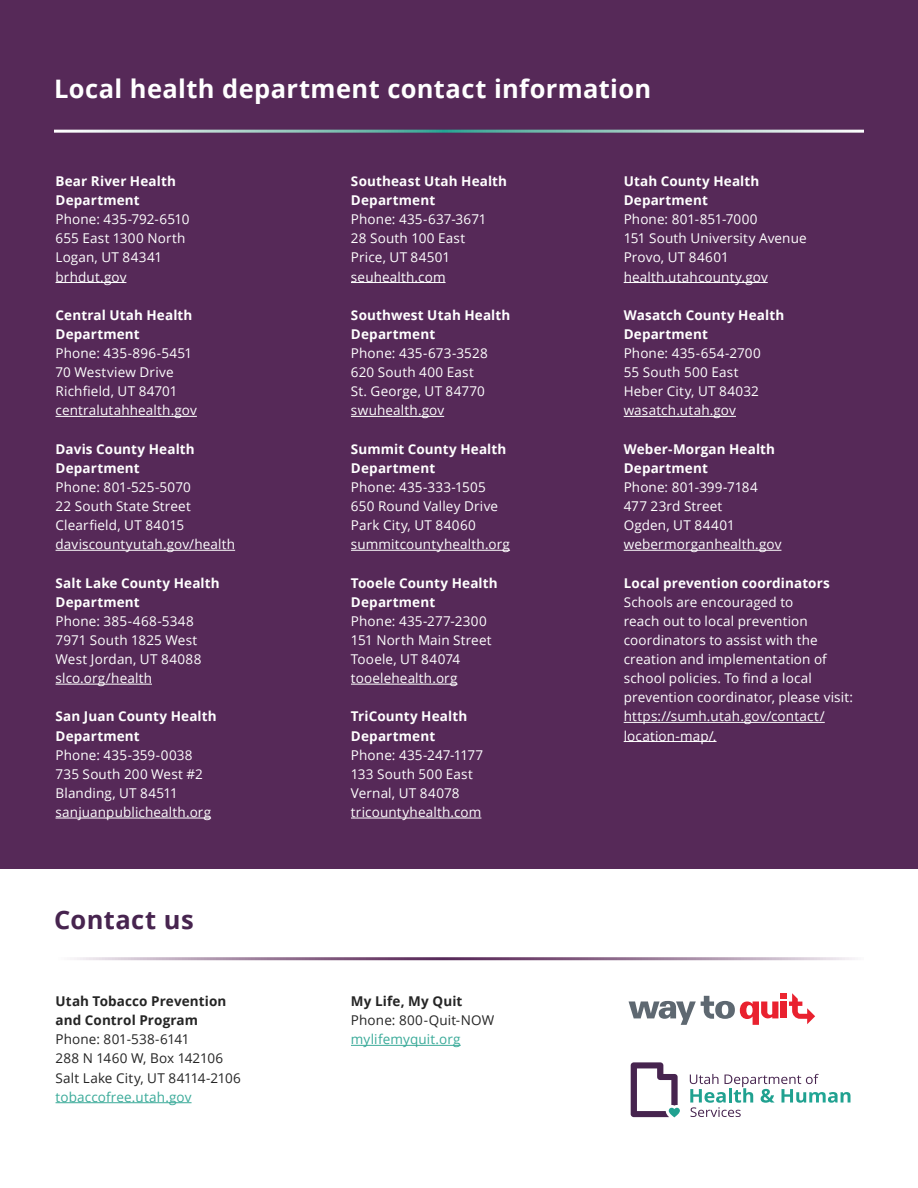
<style>
.page{position:relative;width:918px;height:1188px;background:#fff}
.page>*{position:absolute;margin:0;border:0;box-sizing:border-box;transform-origin:0 0}
.t1{font:700 25.5px "Open Sans";letter-spacing:.015em;color:#fff}
.t2{font:700 25.5px "Open Sans";letter-spacing:.015em;color:#47244f}
.t3{font:13.5px/19.2px "Open Sans";letter-spacing:.01em;color:#fff}
.t4{font:700 13.5px/19.2px "Open Sans";letter-spacing:.01em;color:#fff}
.t5{font:13.5px/19.2px "Open Sans";letter-spacing:.01em;color:#252525}
.t6{font:700 13.5px/19.2px "Open Sans";letter-spacing:.01em;color:#252525}
.t7{font:13.5px "Open Sans";letter-spacing:.01em;color:#3aaa99}
</style>
<div class="page">
<div style="left:0;top:0;width:918px;height:868px;background:#562958"></div>
<hr style="left:56px;top:282px;width:70px;height:1px;background:#fff">
<hr style="left:56px;top:416px;width:141px;height:1px;background:#fff">
<hr style="left:56px;top:550px;width:179px;height:1px;background:#fff">
<hr style="left:56px;top:684px;width:96px;height:1px;background:#fff">
<hr style="left:56px;top:818px;width:155px;height:1px;background:#fff">
<hr style="left:56px;top:1102px;width:136px;height:1px;background:#3aaa99">
<hr style="left:351px;top:1045px;width:110px;height:1px;background:#3aaa99">
<hr style="left:351px;top:282px;width:95px;height:1px;background:#fff">
<hr style="left:351px;top:416px;width:93px;height:1px;background:#fff">
<hr style="left:351px;top:550px;width:159px;height:1px;background:#fff">
<hr style="left:351px;top:684px;width:106px;height:1px;background:#fff">
<hr style="left:351px;top:818px;width:130px;height:1px;background:#fff">
<hr style="left:624px;top:282px;width:144px;height:1px;background:#fff">
<hr style="left:624px;top:416px;width:112px;height:1px;background:#fff">
<hr style="left:624px;top:550px;width:157px;height:1px;background:#fff">
<hr style="left:624px;top:722px;width:201px;height:1px;background:#fff">
<hr style="left:624px;top:741px;width:93px;height:1px;background:#fff">
<svg style="left:629px;top:993px;width:186px;height:32px"></svg>
<hr style="left:54px;top:130px;width:810px;height:3px;background:#fff">
<svg style="left:690px;top:1074px;width:160px;height:43px"></svg>
<svg style="left:631px;top:1062px;width:49px;height:55px"></svg>
<h1 class="t1" style="left:54px;top:71px;width:599px">Local health department contact information</h1>
<p class="t4" style="left:56px;top:171px;width:122px">Bear River Health<br>Department</p>
<p class="t3" style="left:56px;top:209px;width:135px">Phone: 435-792-6510<br>655 East 1300 North<br>Logan, UT 84341 brhdut.gov</p>
<p class="t4" style="left:56px;top:305px;width:138px">Central Utah Health<br>Department</p>
<p class="t3" style="left:56px;top:343px;width:143px">Phone: 435-896-5451<br>70 Westview Drive<br>Richfield, UT 84701 centralutahhealth.gov</p>
<p class="t4" style="left:56px;top:439px;width:141px">Davis County Health<br>Department</p>
<p class="t3" style="left:56px;top:477px;width:181px">Phone: 801-525-5070<br>22 South State Street<br>Clearfield, UT 84015 daviscountyutah.gov/health</p>
<p class="t4" style="left:56px;top:573px;width:166px">Salt Lake County Health<br>Department</p>
<p class="t3" style="left:56px;top:611px;width:147px">Phone: 385-468-5348<br>7971 South 1825 West<br>West Jordan, UT 84088 slco.org/health</p>
<p class="t4" style="left:56px;top:707px;width:163px">San Juan County Health<br>Department</p>
<p class="t3" style="left:56px;top:745px;width:157px">Phone: 435-359-0038<br>735 South 200 West #2<br>Blanding, UT 84511 sanjuanpublichealth.org</p>
<h1 class="t2" style="left:54px;top:902px;width:141px">Contact us</h1>
<p class="t6" style="left:56px;top:991px;width:172px">Utah Tobacco Prevention and Control Program</p>
<p class="t5" style="left:56px;top:1030px;width:187px">Phone: 801-538-6141<br>288 N 1460 W, Box 142106<br>Salt Lake City, UT 84114-2106</p>
<p class="t7" style="left:56px;top:1088px;width:138px">tobaccofree.utah.gov</p>
<p class="t4" style="left:351px;top:171px;width:158px">Southeast Utah Health<br>Department</p>
<p class="t3" style="left:351px;top:209px;width:137px">Phone: 435-637-3671<br>28 South 100 East<br>Price, UT 84501 seuhealth.com</p>
<p class="t4" style="left:351px;top:305px;width:161px">Southwest Utah Health<br>Department</p>
<p class="t3" style="left:351px;top:343px;width:138px">Phone: 435-673-3528<br>620 South 400 East<br>St. George, UT 84770 swuhealth.gov</p>
<p class="t4" style="left:351px;top:439px;width:157px">Summit County Health<br>Department</p>
<p class="t3" style="left:351px;top:477px;width:161px">Phone: 435-333-1505<br>650 Round Valley Drive<br>Park City, UT 84060 summitcountyhealth.org</p>
<p class="t4" style="left:351px;top:573px;width:148px">Tooele County Health<br>Department</p>
<p class="t3" style="left:351px;top:611px;width:142px">Phone: 435-277-2300<br>151 North Main Street<br>Tooele, UT 84074 tooelehealth.org</p>
<p class="t4" style="left:351px;top:707px;width:118px">TriCounty Health<br>Department</p>
<p class="t3" style="left:351px;top:745px;width:134px">Phone: 435-247-1177<br>133 South 500 East<br>Vernal, UT 84078 tricountyhealth.com</p>
<p class="t6" style="left:351px;top:991px;width:113px">My Life, My Quit</p>
<p class="t5" style="left:351px;top:1010px;width:145px">Phone: 800-Quit-NOW</p>
<p class="t7" style="left:351px;top:1030px;width:111px">mylifemyquit.org</p>
<p class="t4" style="left:624px;top:171px;width:137px">Utah County Health<br>Department</p>
<p class="t3" style="left:624px;top:209px;width:185px">Phone: 801-851-7000<br>151 South University Avenue<br>Provo, UT 84601 health.utahcounty.gov</p>
<p class="t4" style="left:624px;top:305px;width:162px">Wasatch County Health<br>Department</p>
<p class="t3" style="left:624px;top:343px;width:139px">Phone: 435-654-2700<br>55 South 500 East<br>Heber City, UT 84032 wasatch.utah.gov</p>
<p class="t4" style="left:624px;top:439px;width:153px">Weber-Morgan Health<br>Department</p>
<p class="t3" style="left:624px;top:477px;width:159px">Phone: 801-399-7184<br>477 23rd Street<br>Ogden, UT 84401 webermorganhealth.gov</p>
<p class="t4" style="left:624px;top:573px;width:208px">Local prevention coordinators</p>
<p class="t3" style="left:624px;top:592px;width:231px">Schools are encouraged to<br>reach out to local prevention coordinators to assist with the creation and implementation of school policies. To find a local prevention coordinator, please visit: https://sumh.utah.gov/contact/ location-map/.</p>
</div>
